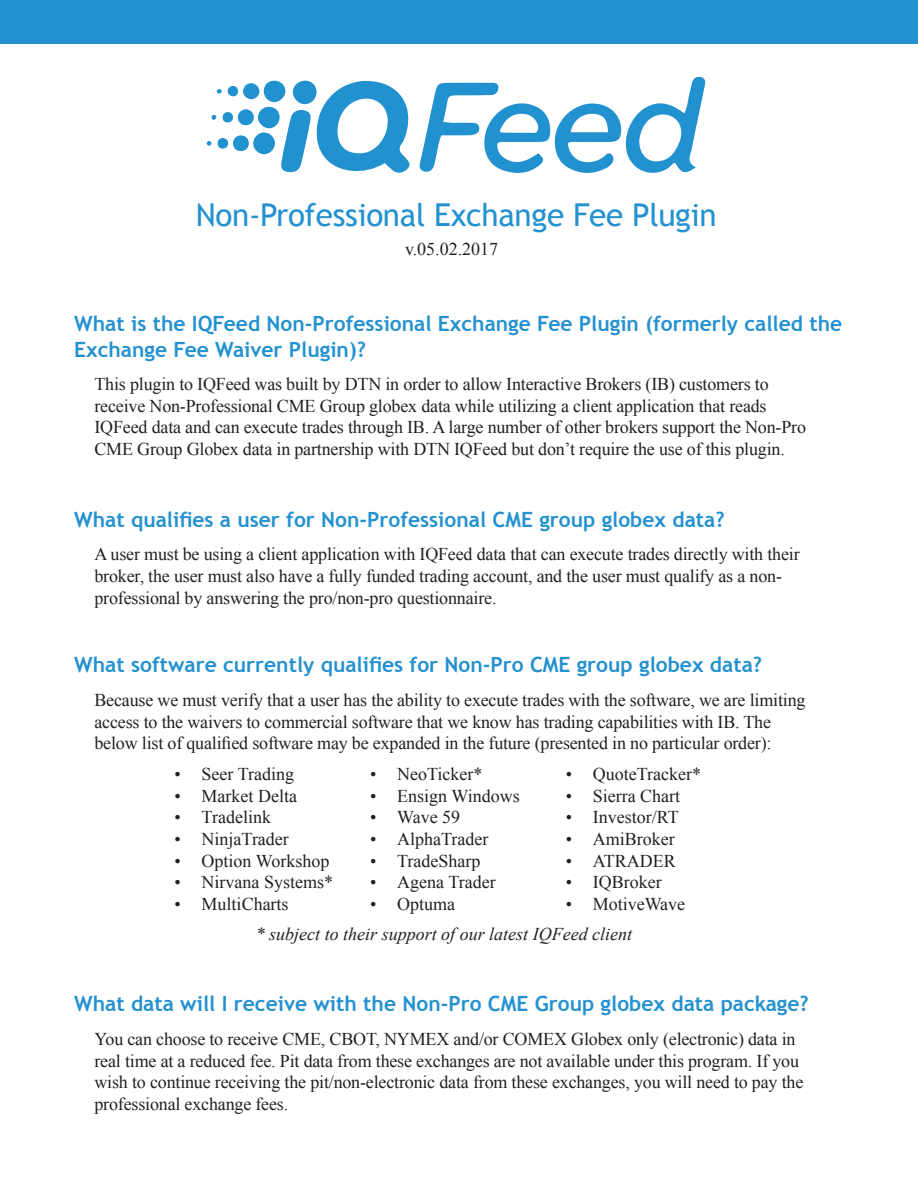
<style>
.page{position:relative;width:918px;height:1188px;background:#fff}
.page>*{position:absolute;margin:0;border:0;box-sizing:border-box;transform-origin:0 0}
.t1{font:31.5px "Trebuchet MS";letter-spacing:-.01em;color:#2491d0}
.t2{font:700 21px/25.2px "Trebuchet MS";color:#2491d0}
.t3{font:18px/21.6px "Times New Roman";letter-spacing:-.01em;color:#231f20}
.t4{font:italic 18px "Times New Roman";color:#231f20}
</style>
<div class="page">
<svg style="left:419px;top:76px;width:287px;height:97px"></svg>
<div style="left:217px;top:138px;width:11px;height:11px;background:#2291d0;border-radius:50%"></div>
<svg style="left:228px;top:80px;width:182px;height:93px"></svg>
<div style="left:222px;top:112px;width:11px;height:11px;background:#2291d0;border-radius:5px"></div>
<svg style="left:217px;top:89px;width:5px;height:5px"></svg>
<svg style="left:212px;top:115px;width:4px;height:5px"></svg>
<svg style="left:206px;top:141px;width:6px;height:5px"></svg>
<div style="left:0;top:0;width:918px;height:43px;background:#2491d0"></div>
<h1 class="t1" style="left:196px;top:196px;width:522px">Non-Professional Exchange Fee Plugin</h1>
<p class="t3" style="left:405px;top:237px;width:95px">v.05.02.2017</p>
<p class="t2" style="left:74px;top:311px;width:770px">What is the IQFeed Non-Professional Exchange Fee Plugin (formerly called the<br>Exchange Fee Waiver Plugin)?</p>
<p class="t3" style="left:94px;top:373px;width:713px">This plugin to IQFeed was built by DTN in order to allow Interactive Brokers (IB) customers to receive Non-Professional CME Group globex data while utilizing a client application that reads IQFeed data and can execute trades through IB. A large number of other brokers support the Non-Pro CME Group Globex data in partnership with DTN IQFeed but don’t require the use of this plugin.</p>
<p class="t2" style="left:74px;top:507px;width:652px">What qualifies a user for Non-Professional CME group globex data?</p>
<p class="t3" style="left:94px;top:543px;width:707px">A user must be using a client application with IQFeed data that can execute trades directly with their broker, the user must also have a fully funded trading account, and the user must qualify as a non&shy;professional by answering the pro/non-pro questionnaire.</p>
<p class="t2" style="left:74px;top:652px;width:689px">What software currently qualifies for Non-Pro CME group globex data?</p>
<p class="t3" style="left:94px;top:689px;width:713px">Because we must verify that a user has the ability to execute trades with the software, we are limiting access to the waivers to commercial software that we know has trading capabilities with IB. The below list of qualified software may be expanded in the future (presented in no particular order):</p>
<p class="t3" style="left:175px;top:763px;width:121px">• Seer Trading</p>
<p class="t3" style="left:175px;top:785px;width:124px">• Market Delta</p>
<p class="t3" style="left:175px;top:806px;width:98px">• Tradelink</p>
<p class="t3" style="left:175px;top:828px;width:116px">• NinjaTrader</p>
<p class="t3" style="left:175px;top:850px;width:156px">• Option Workshop</p>
<p class="t3" style="left:175px;top:871px;width:160px">• Nirvana Systems*</p>
<p class="t3" style="left:175px;top:893px;width:116px">• MultiCharts</p>
<p class="t3" style="left:566px;top:763px;width:137px">• QuoteTracker*</p>
<p class="t3" style="left:566px;top:785px;width:116px">• Sierra Chart</p>
<p class="t3" style="left:566px;top:806px;width:114px">• Investor/RT</p>
<p class="t3" style="left:566px;top:828px;width:110px">• AmiBroker</p>
<p class="t3" style="left:566px;top:850px;width:111px">• ATRADER</p>
<p class="t3" style="left:566px;top:871px;width:97px">• IQBroker</p>
<p class="t3" style="left:566px;top:893px;width:121px">• MotiveWave</p>
<p class="t4" style="left:256px;top:922px;width:378px">* subject to their support of our latest IQFeed client</p>
<p class="t3" style="left:370px;top:763px;width:114px">• NeoTicker*</p>
<p class="t3" style="left:370px;top:785px;width:151px">• Ensign Windows</p>
<p class="t3" style="left:370px;top:806px;width:92px">• Wave 59</p>
<p class="t3" style="left:370px;top:828px;width:120px">• AlphaTrader</p>
<p class="t3" style="left:370px;top:850px;width:112px">• TradeSharp</p>
<p class="t3" style="left:370px;top:871px;width:127px">• Agena Trader</p>
<p class="t3" style="left:370px;top:893px;width:86px">• Optuma</p>
<p class="t2" style="left:74px;top:991px;width:736px">What data will I receive with the Non-Pro CME Group globex data package?</p>
<p class="t3" style="left:94px;top:1028px;width:710px">You can choose to receive CME, CBOT, NYMEX and/or COMEX Globex only (electronic) data in real time at a reduced fee. Pit data from these exchanges are not available under this program. If you wish to continue receiving the pit/non-electronic data from these exchanges, you will need to pay the professional exchange fees.</p>
</div>
